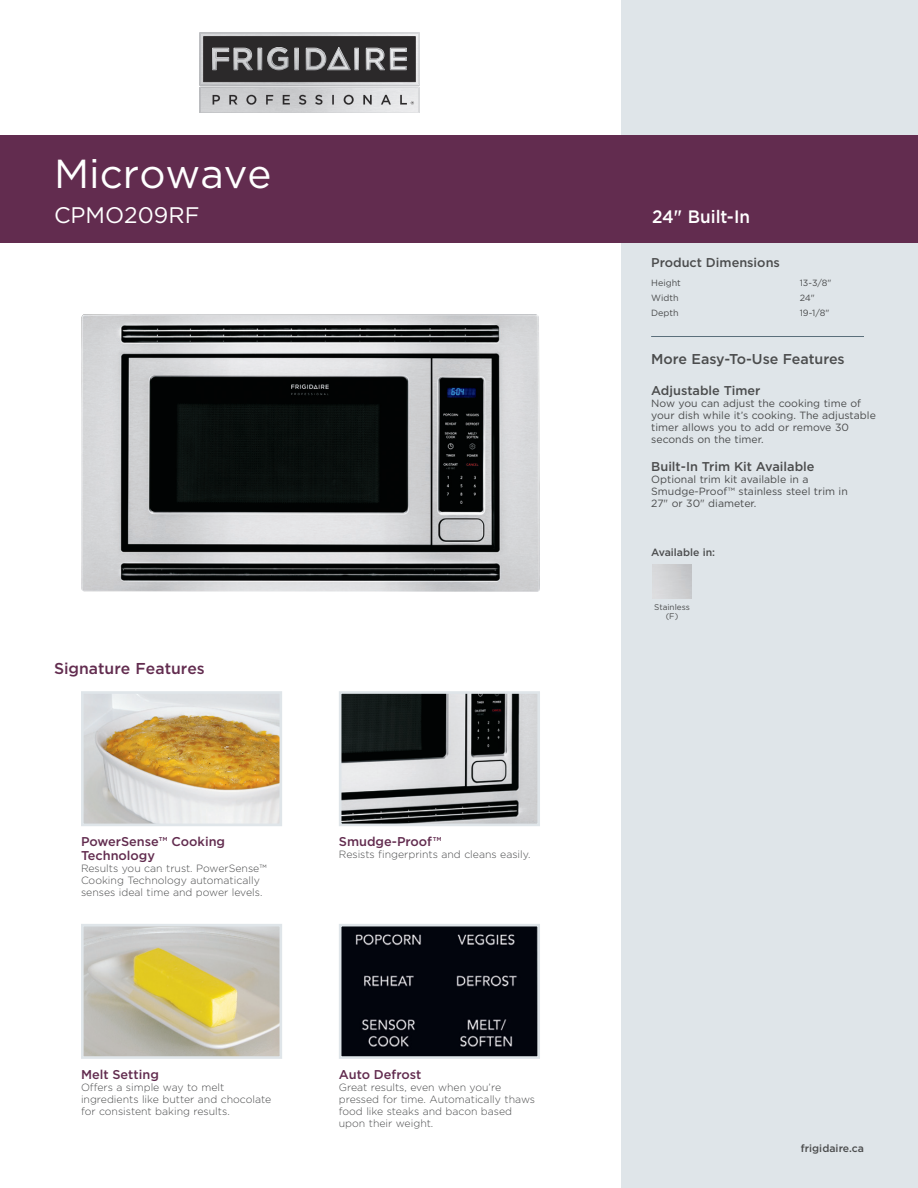
<style>
.page{position:relative;width:918px;height:1188px;background:#fff}
.page>*{position:absolute;margin:0;border:0;box-sizing:border-box;transform-origin:0 0}
.t1{font:40.5px "Gotham";color:#fff}
.t2{font:22.5px "Gotham";color:#fff}
.t3{font:500 18px "Gotham";color:#fff;scale:.95 1}
.t4{font:500 15.75px "Gotham";color:#622c4f}
.t5{font:500 14.25px "Gotham";color:#4b4c4d}
.t6{font:500 12.75px/14.2px "Gotham";color:#622c4f}
.t7{font:500 12.75px "Gotham";color:#4b4c4d}
.t8{font:300 10.5px/12px "Gotham";color:#4b4c4d}
.t9{font:10.5px/12px "Gotham";color:#4b4c4d}
.t10{font:500 10.5px "Gotham";color:#4b4c4d}
.t11{font:9px "Gotham";color:#4b4c4d}
.t12{font:8.25px/9px "Gotham";color:#4b4c4d;text-align:center}
</style>
<div class="page">
<div style="left:621px;top:0;width:297px;height:1188px;background:#dfe5e9"></div>
<hr style="left:651px;top:336px;width:213px;height:1px;background:#5b6f7b">
<div style="left:0;top:135px;width:918px;height:108px;background:#622c4f"></div>
<svg style="left:200px;top:36px;width:219px;height:75px"></svg>
<div style="left:200px;top:33px;width:219px;height:52px;border:1px solid #fff"></div>
<div style="left:200px;top:87px;width:219px;height:26px;border:1px solid #fff"></div>
<img style="left:85px;top:928px;width:193px;height:127px">
<div style="left:81px;top:924px;width:201px;height:135px;border:3px solid #dfe5e9"></div>
<img style="left:343px;top:928px;width:193px;height:127px">
<div style="left:339px;top:924px;width:201px;height:135px;border:3px solid #dfe5e9"></div>
<img style="left:85px;top:695px;width:193px;height:127px">
<div style="left:81px;top:691px;width:201px;height:135px;border:3px solid #dfe5e9"></div>
<img style="left:81px;top:314px;width:459px;height:278px">
<img style="left:343px;top:695px;width:193px;height:127px">
<div style="left:339px;top:691px;width:201px;height:135px;border:3px solid #dfe5e9"></div>
<h1 class="t1" style="left:54px;top:147px;width:219px">Microwave</h1>
<h2 class="t2" style="left:54px;top:201px;width:147px">CPMO209RF</h2>
<h3 class="t4" style="left:54px;top:658px;width:152px">Signature Features</h3>
<p class="t6" style="left:81px;top:834px;width:146px">PowerSense™ Cooking<br>Technology</p>
<p class="t8" style="left:81px;top:862px;width:187px">Results you can trust. PowerSense™<br>Cooking Technology automatically senses ideal time and power levels.</p>
<p class="t6" style="left:339px;top:834px;width:104px">Smudge-Proof™</p>
<p class="t8" style="left:339px;top:848px;width:193px">Resists fingerprints and cleans easily.</p>
<p class="t6" style="left:81px;top:1067px;width:79px">Melt Setting</p>
<p class="t8" style="left:81px;top:1081px;width:192px">Offers a simple way to melt ingredients like butter and chocolate for consistent baking results.</p>
<p class="t6" style="left:339px;top:1067px;width:84px">Auto Defrost</p>
<p class="t8" style="left:339px;top:1081px;width:198px">Great results, even when you’re pressed for time. Automatically thaws food like steaks and bacon based upon their weight.</p>
<h3 class="t3" style="left:652px;top:205px;width:105px">24" Built-In</h3>
<p class="t7" style="left:651px;top:254px;width:130px">Product Dimensions</p>
<p class="t11" style="left:651px;top:277px;width:31px">Height</p>
<p class="t11" style="left:800px;top:277px;width:33px">13-3/8"</p>
<p class="t11" style="left:651px;top:292px;width:29px">Width</p>
<p class="t11" style="left:800px;top:292px;width:17px">24"</p>
<p class="t11" style="left:651px;top:307px;width:29px">Depth</p>
<p class="t11" style="left:800px;top:307px;width:31px">19-1/8"</p>
<h3 class="t5" style="left:651px;top:349px;width:195px">More Easy-To-Use Features</h3>
<p class="t7" style="left:651px;top:383px;width:111px">Adjustable Timer</p>
<p class="t9" style="left:651px;top:397px;width:226px">Now you can adjust the cooking time of your dish while it’s cooking. The adjustable timer allows you to add or remove 30 seconds on the timer.</p>
<p class="t7" style="left:651px;top:458px;width:165px">Built-In Trim Kit Available</p>
<p class="t9" style="left:651px;top:473px;width:198px">Optional trim kit available in a<br>Smudge-Proof™ stainless steel trim in<br>27" or 30" diameter.</p>
<p class="t10" style="left:651px;top:545px;width:65px">Available in:</p>
<p class="t12" style="left:654px;top:602px;width:37px">Stainless (F)</p>
<p class="t10" style="left:801px;top:1141px;width:65px">frigidaire.ca</p>
</div>
